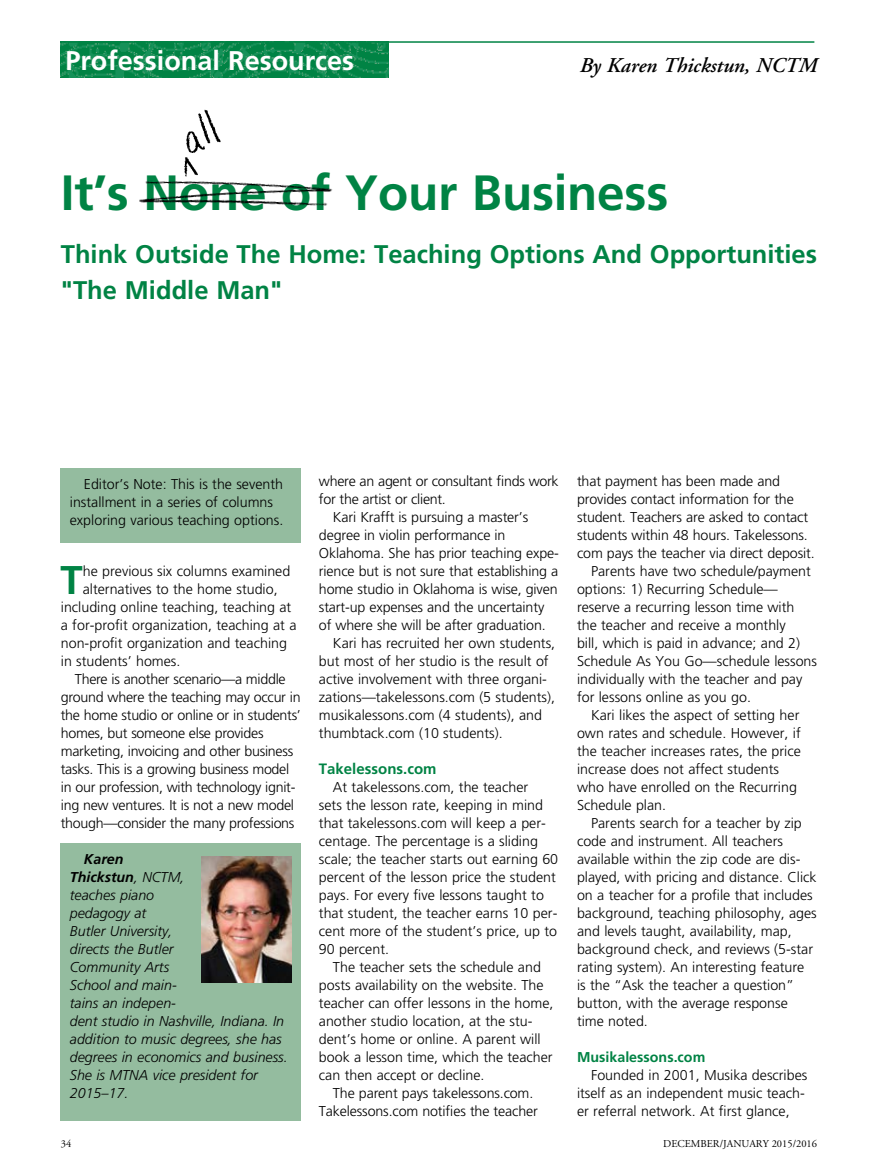
<style>
.page{position:relative;width:878px;height:1175px;background:#fff}
.page>*{position:absolute;margin:0;border:0;box-sizing:border-box;transform-origin:0 0}
.t1{font:700 49.5px "Frutiger";letter-spacing:-.005em;color:#008344}
.t2{font:700 40.05px "Frutiger";color:#008344}
.t3{font:700 27px "Frutiger";color:#fff}
.t4{font:700 25.5px/36px "Frutiger";color:#008344}
.t5{font:italic 600 21px "Adobe Garamond";color:#000}
.t6{font:700 15px "Frutiger";color:#008344}
.t7{font:300 14.25px/18px "Frutiger";color:#000}
.t8{font:300 14.25px "Frutiger";letter-spacing:-.02em;color:#000}
.t9{font:italic 300 14.25px/18px "Frutiger";color:#000}
.t10{font:700 14.25px "Frutiger";color:#008344}
.t11{font:10.5px "Adobe Garamond";color:#000}
.s1{font-weight:700}
</style>
<div class="page">
<img style="left:61px;top:43px;width:328px;height:34px">
<hr style="left:61px;top:41px;width:753px;height:2px;background:#008344">
<img style="left:139px;top:180px;width:194px;height:26px">
<img style="left:184px;top:109px;width:37px;height:68px">
<div style="left:61px;top:844px;width:240px;height:277px;background:#94bc9f"></div>
<img style="left:202px;top:856px;width:90px;height:126px">
<div style="left:61px;top:468px;width:240px;height:75px;background:#94bc9f"></div>
<h3 class="t3" style="left:65px;top:45px;width:290px">Professional Resources</h3>
<h3 class="t5" style="left:579px;top:54px;width:239px">By Karen Thickstun, NCTM</h3>
<h1 class="t1" style="left:61px;top:164px;width:609px">It’s None of Your Business</h1>
<h3 class="t4" style="left:61px;top:236px;width:757px">Think Outside The Home: Teaching Options And Opportunities "The Middle Man"</h3>
<p class="t7" style="left:70px;top:475px;width:215px;text-indent:14px">Editor’s Note: This is the seventh installment in a series of columns exploring various teaching options.</p>
<h2 class="t2" style="left:60px;top:557px;width:24px">T</h2>
<p class="t7" style="left:83px;top:562px;width:209px">he previous six columns examined</p>
<p class="t7" style="left:83px;top:580px;width:196px">alternatives to the home studio,</p>
<p class="t7" style="left:61px;top:598px;width:232px">including online teaching, teaching at</p>
<p class="t7" style="left:61px;top:616px;width:237px">a for-profit organization, teaching at a</p>
<p class="t7" style="left:61px;top:634px;width:228px">non-profit organization and teaching</p>
<p class="t7" style="left:61px;top:652px;width:121px">in students’ homes.</p>
<p class="t8" style="left:75px;top:671px;width:212px">There is another scenario—a middle</p>
<p class="t8" style="left:61px;top:689px;width:241px">ground where the teaching may occur in</p>
<p class="t8" style="left:61px;top:707px;width:241px">the home studio or online or in students’</p>
<p class="t8" style="left:61px;top:725px;width:204px">homes, but someone else provides</p>
<p class="t8" style="left:61px;top:743px;width:234px">marketing, invoicing and other business</p>
<p class="t8" style="left:61px;top:761px;width:230px">tasks. This is a growing business model</p>
<p class="t8" style="left:61px;top:779px;width:236px">in our profession, with technology ignit-</p>
<p class="t8" style="left:61px;top:797px;width:235px">ing new ventures. It is not a new model</p>
<p class="t8" style="left:61px;top:815px;width:235px">though—consider the many professions</p>
<p class="t9" style="left:70px;top:850px;width:219px;text-indent:14px"><span class="s1">Karen<br>Thickstun</span>, NCTM,<br>teaches piano<br>pedagogy at<br>Butler University,<br>directs the Butler<br>Community Arts<br>School and main-<br>tains an indepen-<br>dent studio in Nashville, Indiana. In addition to music degrees, she has degrees in economics and business.<br>She is MTNA vice president for<br>2015–17.</p>
<p class="t8" style="left:319px;top:473px;width:241px">where an agent or consultant finds work</p>
<p class="t8" style="left:319px;top:491px;width:128px">for the artist or client.</p>
<p class="t7" style="left:333px;top:508px;width:197px">Kari Krafft is pursuing a master’s</p>
<p class="t7" style="left:319px;top:526px;width:188px">degree in violin performance in</p>
<p class="t7" style="left:319px;top:544px;width:241px">Oklahoma. She has prior teaching expe-</p>
<p class="t7" style="left:319px;top:562px;width:241px">rience but is not sure that establishing a</p>
<p class="t7" style="left:319px;top:580px;width:240px">home studio in Oklahoma is wise, given</p>
<p class="t7" style="left:319px;top:598px;width:227px">start-up expenses and the uncertainty</p>
<p class="t7" style="left:319px;top:616px;width:228px">of where she will be after graduation.</p>
<p class="t7" style="left:333px;top:634px;width:224px">Kari has recruited her own students,</p>
<p class="t7" style="left:319px;top:652px;width:231px">but most of her studio is the result of</p>
<p class="t7" style="left:319px;top:670px;width:229px">active involvement with three organi-</p>
<p class="t7" style="left:319px;top:688px;width:237px">zations—takelessons.com (5 students),</p>
<p class="t7" style="left:319px;top:706px;width:224px">musikalessons.com (4 students), and</p>
<p class="t7" style="left:319px;top:724px;width:185px">thumbtack.com (10 students).</p>
<p class="t6" style="left:319px;top:760px;width:119px">Takelessons.com</p>
<p class="t7" style="left:319px;top:778px;width:241px;text-indent:14px">At takelessons.com, the teacher<br>sets the lesson rate, keeping in mind that takelessons.com will keep a per&shy;centage. The percentage is a sliding scale; the teacher starts out earning 60 percent of the lesson price the student pays. For every five lessons taught to that student, the teacher earns 10 per&shy;cent more of the student’s price, up to 90 percent.</p>
<p class="t7" style="left:319px;top:958px;width:236px;text-indent:14px">The teacher sets the schedule and posts availability on the website. The teacher can offer lessons in the home, another studio location, at the stu&shy;dent’s home or online. A parent will book a lesson time, which the teacher can then accept or decline.</p>
<p class="t7" style="left:319px;top:1084px;width:220px;text-indent:14px">The parent pays takelessons.com.<br>Takelessons.com notifies the teacher</p>
<p class="t7" style="left:577px;top:472px;width:204px">that payment has been made and</p>
<p class="t7" style="left:577px;top:490px;width:218px">provides contact information for the</p>
<p class="t7" style="left:577px;top:508px;width:233px">student. Teachers are asked to contact</p>
<p class="t7" style="left:577px;top:526px;width:232px">students within 48 hours. Takelessons.</p>
<p class="t7" style="left:577px;top:544px;width:239px">com pays the teacher via direct deposit.</p>
<p class="t7" style="left:591px;top:562px;width:221px">Parents have two schedule/payment</p>
<p class="t7" style="left:577px;top:580px;width:202px">options: 1) Recurring Schedule—</p>
<p class="t7" style="left:577px;top:598px;width:219px">reserve a recurring lesson time with</p>
<p class="t7" style="left:577px;top:616px;width:210px">the teacher and receive a monthly</p>
<p class="t7" style="left:577px;top:634px;width:224px">bill, which is paid in advance; and 2)</p>
<p class="t7" style="left:577px;top:652px;width:241px">Schedule As You Go—schedule lessons</p>
<p class="t7" style="left:577px;top:670px;width:227px">individually with the teacher and pay</p>
<p class="t7" style="left:577px;top:688px;width:175px">for lessons online as you go.</p>
<p class="t7" style="left:591px;top:706px;width:210px">Kari likes the aspect of setting her</p>
<p class="t7" style="left:577px;top:724px;width:225px">own rates and schedule. However, if</p>
<p class="t7" style="left:577px;top:742px;width:225px">the teacher increases rates, the price</p>
<p class="t7" style="left:577px;top:760px;width:203px">increase does not affect students</p>
<p class="t7" style="left:577px;top:778px;width:221px">who have enrolled on the Recurring</p>
<p class="t7" style="left:577px;top:796px;width:91px">Schedule plan.</p>
<p class="t7" style="left:591px;top:814px;width:212px">Parents search for a teacher by zip</p>
<p class="t7" style="left:577px;top:832px;width:207px">code and instrument. All teachers</p>
<p class="t7" style="left:577px;top:850px;width:225px">available within the zip code are dis-</p>
<p class="t7" style="left:577px;top:868px;width:241px">played, with pricing and distance. Click</p>
<p class="t7" style="left:577px;top:886px;width:237px">on a teacher for a profile that includes</p>
<p class="t7" style="left:577px;top:904px;width:241px">background, teaching philosophy, ages</p>
<p class="t7" style="left:577px;top:922px;width:216px">and levels taught, availability, map,</p>
<p class="t7" style="left:577px;top:940px;width:237px">background check, and reviews (5-star</p>
<p class="t7" style="left:577px;top:958px;width:229px">rating system). An interesting feature</p>
<p class="t7" style="left:577px;top:976px;width:218px">is the “Ask the teacher a question”</p>
<p class="t7" style="left:577px;top:994px;width:212px">button, with the average response</p>
<p class="t7" style="left:577px;top:1012px;width:72px">time noted.</p>
<p class="t10" style="left:577px;top:1049px;width:130px">Musikalessons.com</p>
<p class="t7" style="left:577px;top:1066px;width:232px;text-indent:14px">Founded in 2001, Musika describes itself as an independent music teach&shy;er referral network. At first glance,</p>
<p class="t11" style="left:61px;top:1137px;width:12px">34</p>
<p class="t11" style="left:663px;top:1137px;width:155px">DECEMBER/JANUARY 2015/2016</p>
</div>
